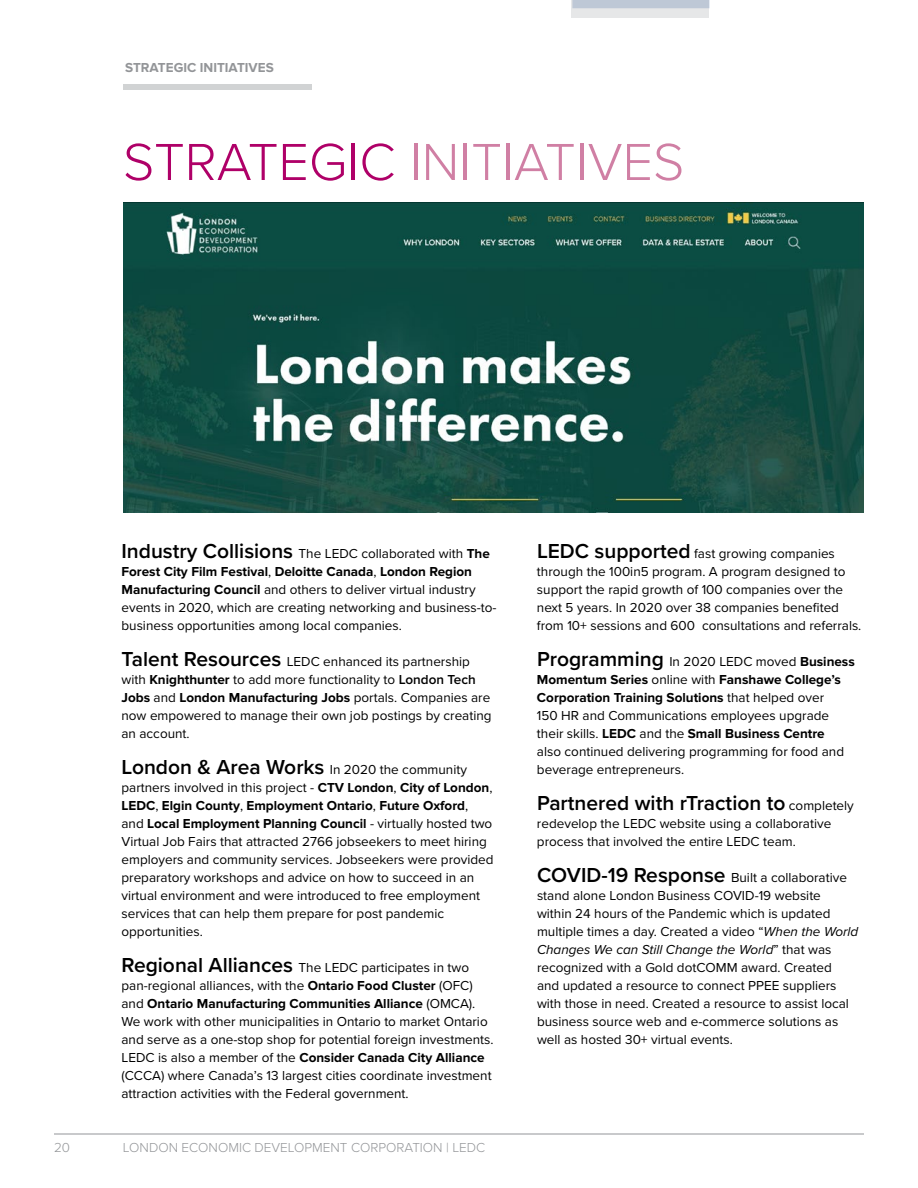
<style>
.page{position:relative;width:918px;height:1188px;background:#fff}
.page>*{position:absolute;margin:0;border:0;box-sizing:border-box;transform-origin:0 0}
.t1{font:300 54px "Proxima Nova";color:#d07fa4}
.t2{font:600 21px "Proxima Nova";color:#000}
.t3{font:13.5px/18px "Proxima Nova";color:#000}
.t4{font:300 13.5px "Proxima Nova";color:#939598}
.t5{font:700 13.5px "Proxima Nova";color:#939598}
.s1{color:#af0068}
.s2{font-weight:600;font-size:21px}
.s3{font-weight:700}
.s4{font-weight:600}
.s5{font-weight:400;font-size:13.5px}
.s6{font-style:italic}
</style>
<div class="page">
<div style="left:123px;top:84px;width:189px;height:6px;background:#d1d3d4"></div>
<hr style="left:54px;top:1134px;width:810px;height:1px;background:#939598">
<div style="left:571px;top:0;width:137px;height:17px;background:#e6e7e8"></div>
<svg style="left:572px;top:0;width:138px;height:8px"></svg>
<img style="left:123px;top:202px;width:741px;height:311px">
<p class="t5" style="left:125px;top:60px;width:150px">STRATEGIC INITIATIVES</p>
<h1 class="t1" style="left:123px;top:122px;width:563px"><span class="s1">STRATEGIC</span> INITIATIVES</h1>
<p class="t3" style="left:122px;top:544px;width:376px"><span class="s2">Industry Collisions</span> The LEDC collaborated with <span class="s3">The Forest City Film Festival</span>, <span class="s3">Deloitte Canada</span>, <span class="s3">London Region Manufacturing Council</span> and others to deliver virtual industry events in 2020, which are creating networking and business-to&shy;business opportunities among local companies.</p>
<p class="t3" style="left:121px;top:652px;width:372px"><span class="s2">Talent Resources</span> LEDC enhanced its partnership with <span class="s3">Knighthunter</span> to add more functionality to <span class="s4">London Tech </span><span class="s3">Jobs</span> and <span class="s3">London Manufacturing Jobs</span> portals. Companies are now empowered to manage their own job postings by creating an account.</p>
<p class="t3" style="left:122px;top:760px;width:374px"><span class="s2">London &amp; Area Works</span> In 2020 the community partners involved in this project - <span class="s3">CTV London</span>, <span class="s3">City of London</span>, <span class="s3">LEDC</span>, <span class="s3">Elgin County</span>, <span class="s3">Employment Ontario</span>, <span class="s3">Future Oxford</span>, and <span class="s3">Local Employment Planning Council</span> - virtually hosted two Virtual Job Fairs that attracted 2766 jobseekers to meet hiring employers and community services. Jobseekers were provided preparatory workshops and advice on how to succeed in an virtual environment and were introduced to free employment services that can help them prepare for post pandemic opportunities.</p>
<p class="t3" style="left:122px;top:958px;width:374px"><span class="s2">Regional Alliances</span> The LEDC participates in two pan-regional alliances, with the <span class="s3">Ontario Food Cluster</span> (OFC) and <span class="s3">Ontario Manufacturing Communities Alliance</span> (OMCA).<br>We work with other municipalities in Ontario to market Ontario and serve as a one-stop shop for potential foreign investments.<br>LEDC is also a member of the <span class="s3">Consider Canada City Alliance </span>(CCCA) where Canada’s 13 largest cities coordinate investment attraction activities with the Federal government.</p>
<p class="t4" style="left:54px;top:1137px;width:18px">20</p>
<p class="t4" style="left:123px;top:1137px;width:364px">LONDON ECONOMIC DEVELOPMENT CORPORATION | LEDC</p>
<p class="t3" style="left:537px;top:544px;width:326px"><span class="s2">LEDC supported</span> fast growing companies through the 100in5 program. A program designed to support the rapid growth of 100 companies over the next 5 years. In 2020 over 38 companies benefited from 10+ sessions and 600 consultations and referrals.</p>
<p class="t3" style="left:537px;top:652px;width:319px"><span class="s2">Programming</span> In 2020 LEDC moved <span class="s3">Business Momentum Series</span> online with <span class="s3">Fanshawe College’s Corporation Training Solutions</span> that helped over<br>150 HR and Communications employees upgrade their skills. <span class="s3">LEDC</span> and the <span class="s3">Small Business Centre<br></span>also continued delivering programming for food and beverage entrepreneurs.</p>
<h3 class="t2" style="left:537px;top:787px;width:318px">Partnered with rTraction to <span class="s5">completely</span></h3>
<p class="t3" style="left:537px;top:814px;width:296px">redevelop the LEDC website using a collaborative process that involved the entire LEDC team.</p>
<p class="t3" style="left:537px;top:868px;width:323px"><span class="s2">COVID-19 Response</span> Built a collaborative stand alone London Business COVID-19 website within 24 hours of the Pandemic which is updated multiple times a day. Created a video “<span class="s6">When the World Changes We can Still Change the World</span>” that was recognized with a Gold dotCOMM award. Created<br>and updated a resource to connect PPEE suppliers with those in need. Created a resource to assist local business source web and e-commerce solutions as well as hosted 30+ virtual events.</p>
</div>
